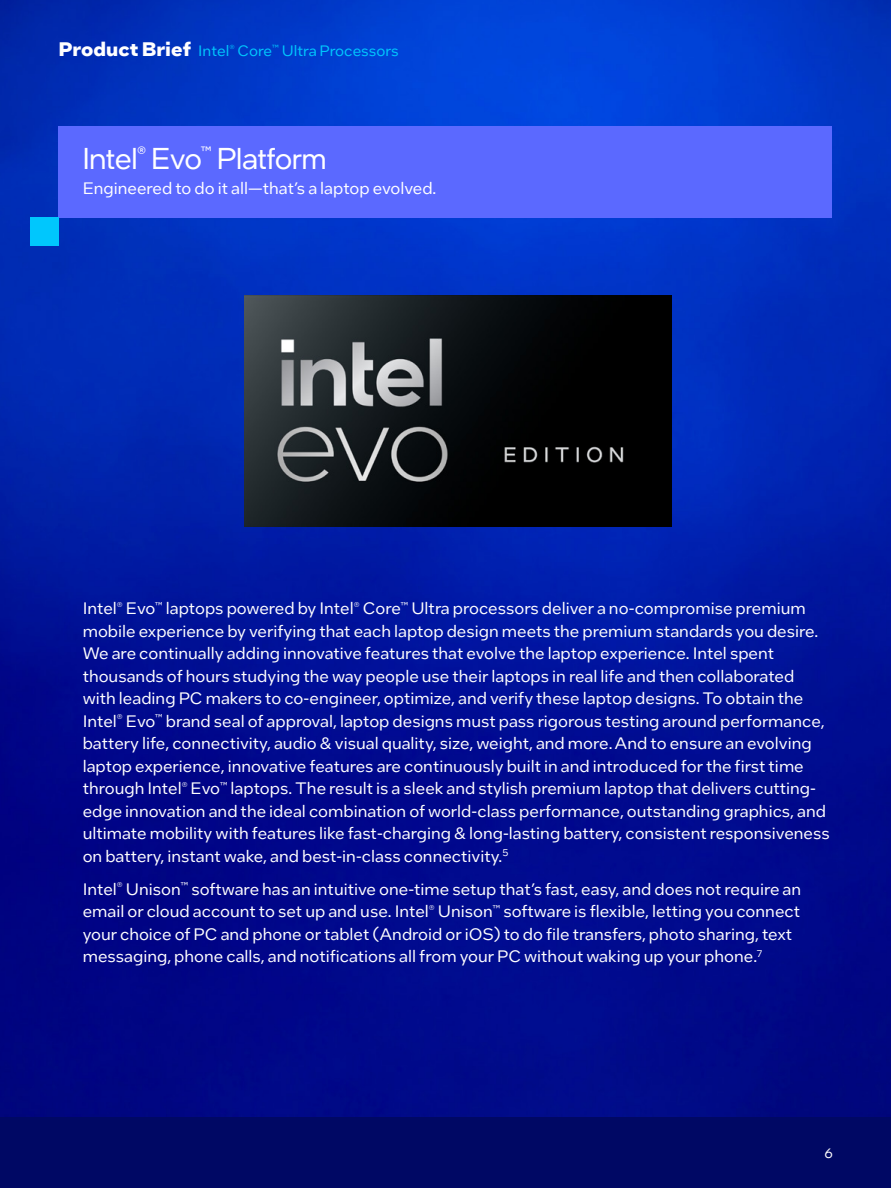
<style>
.page{position:relative;width:891px;height:1188px;background:#fff}
.page>*{position:absolute;margin:0;border:0;box-sizing:border-box;transform-origin:0 0}
.t1{font:30px "Intel One Display";color:#fff}
.t2{font:16.5px/22.5px "Intel One Text";color:#fff}
.t3{font:15px "Intel One Text";color:#00c7fd}
.t4{font:13.5px "Intel One Display";color:#fff}
.s1{font-weight:700;font-size:19.5px;color:#fff}
</style>
<div class="page">
<img style="left:0;top:0;width:891px;height:1117px">
<div style="left:58px;top:126px;width:774px;height:92px;background:#5b69ff"></div>
<div style="left:30px;top:218px;width:28px;height:28px;background:#00c7fd"></div>
<div style="left:0;top:1117px;width:891px;height:71px;background:#000864"></div>
<img style="left:244px;top:296px;width:427px;height:230px">
<p class="t3" style="left:58px;top:40px;width:342px"><span class="s1">Product Brief</span> Intel<sup>®</sup> Core<sup>™</sup> Ultra Processors</p>
<h1 class="t1" style="left:83px;top:140px;width:245px">Intel<sup>®</sup> Evo<sup>™</sup> Platform</h1>
<p class="t2" style="left:83px;top:177px;width:355px">Engineered to do it all—that’s a laptop evolved.</p>
<p class="t2" style="left:83px;top:597px;width:749px">Intel<sup>®</sup> Evo<sup>™</sup> laptops powered by Intel<sup>®</sup> Core<sup>™</sup> Ultra processors deliver a no-compromise premium mobile experience by verifying that each laptop design meets the premium standards you desire.<br>We are continually adding innovative features that evolve the laptop experience. Intel spent thousands of hours studying the way people use their laptops in real life and then collaborated with leading PC makers to co-engineer, optimize, and verify these laptop designs. To obtain the Intel<sup>®</sup> Evo<sup>™</sup> brand seal of approval, laptop designs must pass rigorous testing around performance, battery life, connectivity, audio &amp; visual quality, size, weight, and more. And to ensure an evolving laptop experience, innovative features are continuously built in and introduced for the first time through Intel<sup>®</sup> Evo<sup>™</sup> laptops. The result is a sleek and stylish premium laptop that delivers cutting&shy;edge innovation and the ideal combination of world-class performance, outstanding graphics, and ultimate mobility with features like fast-charging &amp; long-lasting battery, consistent responsiveness on battery, instant wake, and best-in-class connectivity.<sup>5</sup></p>
<p class="t2" style="left:83px;top:877px;width:720px">Intel<sup>®</sup> Unison<sup>™</sup> software has an intuitive one-time setup that’s fast, easy, and does not require an email or cloud account to set up and use. Intel<sup>®</sup> Unison<sup>™</sup> software is flexible, letting you connect your choice of PC and phone or tablet (Android or iOS) to do file transfers, photo sharing, text messaging, phone calls, and notifications all from your PC without waking up your phone.<sup>7</sup></p>
<p class="t4" style="left:825px;top:1145px;width:9px">6</p>
</div>
